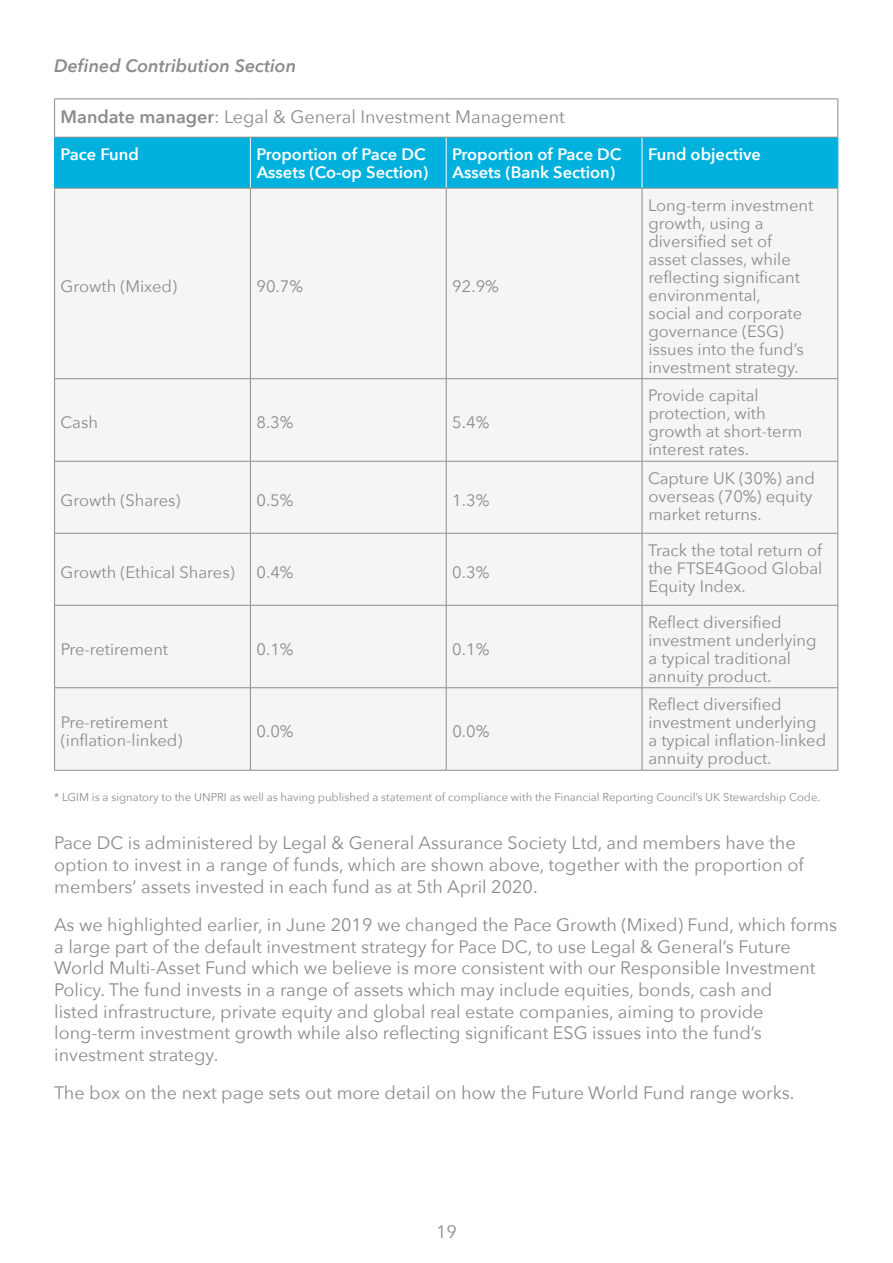
<style>
.page{position:relative;width:893px;height:1263px;background:#fff}
.page>*{position:absolute;margin:0;border:0;box-sizing:border-box;transform-origin:0 0}
.t1{font:18px/21.6px "Avenir Next";color:#8c8c8b}
.t2{font:italic 600 18px "Avenir Next";color:#8c8c8b}
.t3{font:16.5px/18px "Avenir Next";color:#8c8c8b}
.t4{font:600 16.5px/18px "Avenir Next";color:#fff}
.t5{font:11.25px "Avenir Next";color:#8c8c8b}
.s1{font-weight:600}
</style>
<div class="page">
<div style="left:55px;top:138px;width:782px;height:50px;background:#00b1dd"></div>
<div style="left:55px;top:189px;width:782px;height:581px;background:#f5f5f4"></div>
<hr style="left:250px;top:138px;width:1px;height:50px;background:#fff">
<hr style="left:446px;top:138px;width:1px;height:50px;background:#fff">
<hr style="left:642px;top:138px;width:1px;height:50px;background:#fff">
<hr style="left:54px;top:188px;width:196px;height:1px;background:#8c8c8b">
<hr style="left:54px;top:189px;width:1px;height:189px;background:#8c8c8b">
<hr style="left:250px;top:188px;width:196px;height:1px;background:#8c8c8b">
<hr style="left:250px;top:189px;width:1px;height:189px;background:#8c8c8b">
<hr style="left:446px;top:188px;width:196px;height:1px;background:#8c8c8b">
<hr style="left:446px;top:189px;width:1px;height:189px;background:#8c8c8b">
<hr style="left:642px;top:188px;width:196px;height:1px;background:#8c8c8b">
<hr style="left:642px;top:189px;width:1px;height:189px;background:#8c8c8b">
<hr style="left:837px;top:189px;width:1px;height:189px;background:#8c8c8b">
<hr style="left:54px;top:378px;width:196px;height:1px;background:#8c8c8b">
<hr style="left:54px;top:379px;width:1px;height:82px;background:#8c8c8b">
<hr style="left:250px;top:378px;width:196px;height:1px;background:#8c8c8b">
<hr style="left:250px;top:379px;width:1px;height:82px;background:#8c8c8b">
<hr style="left:446px;top:378px;width:196px;height:1px;background:#8c8c8b">
<hr style="left:446px;top:379px;width:1px;height:82px;background:#8c8c8b">
<hr style="left:642px;top:378px;width:196px;height:1px;background:#8c8c8b">
<hr style="left:642px;top:379px;width:1px;height:82px;background:#8c8c8b">
<hr style="left:837px;top:379px;width:1px;height:82px;background:#8c8c8b">
<hr style="left:54px;top:461px;width:196px;height:1px;background:#8c8c8b">
<hr style="left:54px;top:462px;width:1px;height:71px;background:#8c8c8b">
<hr style="left:250px;top:461px;width:196px;height:1px;background:#8c8c8b">
<hr style="left:250px;top:462px;width:1px;height:71px;background:#8c8c8b">
<hr style="left:446px;top:461px;width:196px;height:1px;background:#8c8c8b">
<hr style="left:446px;top:462px;width:1px;height:71px;background:#8c8c8b">
<hr style="left:642px;top:461px;width:196px;height:1px;background:#8c8c8b">
<hr style="left:642px;top:462px;width:1px;height:71px;background:#8c8c8b">
<hr style="left:837px;top:462px;width:1px;height:71px;background:#8c8c8b">
<hr style="left:54px;top:533px;width:196px;height:1px;background:#8c8c8b">
<hr style="left:54px;top:534px;width:1px;height:71px;background:#8c8c8b">
<hr style="left:250px;top:533px;width:196px;height:1px;background:#8c8c8b">
<hr style="left:250px;top:534px;width:1px;height:71px;background:#8c8c8b">
<hr style="left:446px;top:533px;width:196px;height:1px;background:#8c8c8b">
<hr style="left:446px;top:534px;width:1px;height:71px;background:#8c8c8b">
<hr style="left:642px;top:533px;width:196px;height:1px;background:#8c8c8b">
<hr style="left:642px;top:534px;width:1px;height:71px;background:#8c8c8b">
<hr style="left:837px;top:534px;width:1px;height:71px;background:#8c8c8b">
<hr style="left:54px;top:605px;width:196px;height:1px;background:#8c8c8b">
<hr style="left:54px;top:606px;width:1px;height:81px;background:#8c8c8b">
<hr style="left:250px;top:605px;width:196px;height:1px;background:#8c8c8b">
<hr style="left:250px;top:606px;width:1px;height:81px;background:#8c8c8b">
<hr style="left:446px;top:605px;width:196px;height:1px;background:#8c8c8b">
<hr style="left:446px;top:606px;width:1px;height:81px;background:#8c8c8b">
<hr style="left:642px;top:605px;width:196px;height:1px;background:#8c8c8b">
<hr style="left:642px;top:606px;width:1px;height:81px;background:#8c8c8b">
<hr style="left:837px;top:606px;width:1px;height:81px;background:#8c8c8b">
<hr style="left:54px;top:687px;width:196px;height:1px;background:#8c8c8b">
<hr style="left:54px;top:688px;width:1px;height:82px;background:#8c8c8b">
<hr style="left:250px;top:687px;width:196px;height:1px;background:#8c8c8b">
<hr style="left:250px;top:688px;width:1px;height:82px;background:#8c8c8b">
<hr style="left:446px;top:687px;width:196px;height:1px;background:#8c8c8b">
<hr style="left:446px;top:688px;width:1px;height:82px;background:#8c8c8b">
<hr style="left:642px;top:687px;width:196px;height:1px;background:#8c8c8b">
<hr style="left:642px;top:688px;width:1px;height:82px;background:#8c8c8b">
<hr style="left:837px;top:688px;width:1px;height:82px;background:#8c8c8b">
<hr style="left:54px;top:770px;width:196px;height:1px;background:#8c8c8b">
<hr style="left:250px;top:770px;width:196px;height:1px;background:#8c8c8b">
<hr style="left:446px;top:770px;width:196px;height:1px;background:#8c8c8b">
<hr style="left:642px;top:770px;width:196px;height:1px;background:#8c8c8b">
<hr style="left:54px;top:99px;width:196px;height:1px;background:#8c8c8b">
<hr style="left:54px;top:99px;width:1px;height:38px;background:#8c8c8b">
<hr style="left:250px;top:99px;width:196px;height:1px;background:#8c8c8b">
<hr style="left:446px;top:99px;width:196px;height:1px;background:#8c8c8b">
<hr style="left:642px;top:99px;width:196px;height:1px;background:#8c8c8b">
<hr style="left:837px;top:99px;width:1px;height:38px;background:#8c8c8b">
<hr style="left:54px;top:137px;width:196px;height:1px;background:#8c8c8b">
<hr style="left:250px;top:137px;width:196px;height:1px;background:#8c8c8b">
<hr style="left:446px;top:137px;width:196px;height:1px;background:#8c8c8b">
<hr style="left:642px;top:137px;width:196px;height:1px;background:#8c8c8b">
<hr style="left:54px;top:138px;width:1px;height:50px;background:#00b1dd">
<hr style="left:837px;top:138px;width:1px;height:50px;background:#00b1dd">
<p class="t2" style="left:54px;top:50px;width:244px">Defined Contribution Section</p>
<p class="t1" style="left:61px;top:105px;width:506px"><span class="s1">Mandate manager</span>: Legal &amp; General Investment Management</p>
<p class="t4" style="left:61px;top:144px;width:80px">Pace Fund</p>
<p class="t4" style="left:256px;top:144px;width:173px">Proportion of Pace DC<br>Assets (Co-op Section)</p>
<p class="t4" style="left:452px;top:144px;width:171px">Proportion of Pace DC<br>Assets (Bank Section)</p>
<p class="t4" style="left:648px;top:144px;width:115px">Fund objective</p>
<p class="t3" style="left:61px;top:276px;width:118px">Growth (Mixed)</p>
<p class="t3" style="left:256px;top:276px;width:48px">90.7%</p>
<p class="t3" style="left:452px;top:276px;width:48px">92.9%</p>
<p class="t3" style="left:61px;top:413px;width:39px">Cash</p>
<p class="t3" style="left:256px;top:413px;width:39px">8.3%</p>
<p class="t3" style="left:452px;top:413px;width:39px">5.4%</p>
<p class="t3" style="left:61px;top:490px;width:121px">Growth (Shares)</p>
<p class="t3" style="left:256px;top:490px;width:39px">0.5%</p>
<p class="t3" style="left:452px;top:490px;width:39px">1.3%</p>
<p class="t3" style="left:61px;top:562px;width:175px">Growth (Ethical Shares)</p>
<p class="t3" style="left:256px;top:562px;width:39px">0.4%</p>
<p class="t3" style="left:452px;top:562px;width:39px">0.3%</p>
<p class="t3" style="left:61px;top:639px;width:109px">Pre-retirement</p>
<p class="t3" style="left:256px;top:639px;width:39px">0.1%</p>
<p class="t3" style="left:452px;top:639px;width:39px">0.1%</p>
<p class="t3" style="left:648px;top:195px;width:167px">Long-term investment growth, using a diversified set of asset classes, while reflecting significant environmental,<br>social and corporate governance (ESG) issues into the fund’s investment strategy.</p>
<p class="t3" style="left:648px;top:386px;width:156px">Provide capital protection, with growth at short-term interest rates.</p>
<p class="t3" style="left:648px;top:468px;width:168px">Capture UK (30%) and overseas (70%) equity market returns.</p>
<p class="t3" style="left:648px;top:540px;width:176px;text-align:justify">Track the total return of the FTSE4Good Global Equity Index.</p>
<p class="t3" style="left:648px;top:612px;width:170px">Reflect diversified investment underlying a typical traditional annuity product.</p>
<p class="t3" style="left:648px;top:695px;width:180px">Reflect diversified investment underlying a typical inflation-linked annuity product.</p>
<p class="t5" style="left:54px;top:788px;width:768px">* LGIM is a signatory to the UNPRI as well as having published a statement of compliance with the Financial Reporting Council’s UK Stewardship Code.</p>
<p class="t1" style="left:54px;top:831px;width:751px">Pace DC is administered by Legal &amp; General Assurance Society Ltd, and members have the option to invest in a range of funds, which are shown above, together with the proportion of members’ assets invested in each fund as at 5th April 2020.</p>
<p class="t1" style="left:54px;top:913px;width:785px">As we highlighted earlier, in June 2019 we changed the Pace Growth (Mixed) Fund, which forms a large part of the default investment strategy for Pace DC, to use Legal &amp; General’s Future World Multi-Asset Fund which we believe is more consistent with our Responsible Investment Policy. The fund invests in a range of assets which may include equities, bonds, cash and<br>listed infrastructure, private equity and global real estate companies, aiming to provide long-term investment growth while also reflecting significant ESG issues into the fund’s investment strategy.</p>
<p class="t1" style="left:54px;top:1081px;width:742px">The box on the next page sets out more detail on how the Future World Fund range works.</p>
<p class="t3" style="left:61px;top:713px;width:123px">Pre-retirement (inflation-linked)</p>
<p class="t3" style="left:256px;top:722px;width:39px">0.0%</p>
<p class="t3" style="left:452px;top:722px;width:39px">0.0%</p>
<p class="t1" style="left:436px;top:1220px;width:22px">19</p>
</div>
